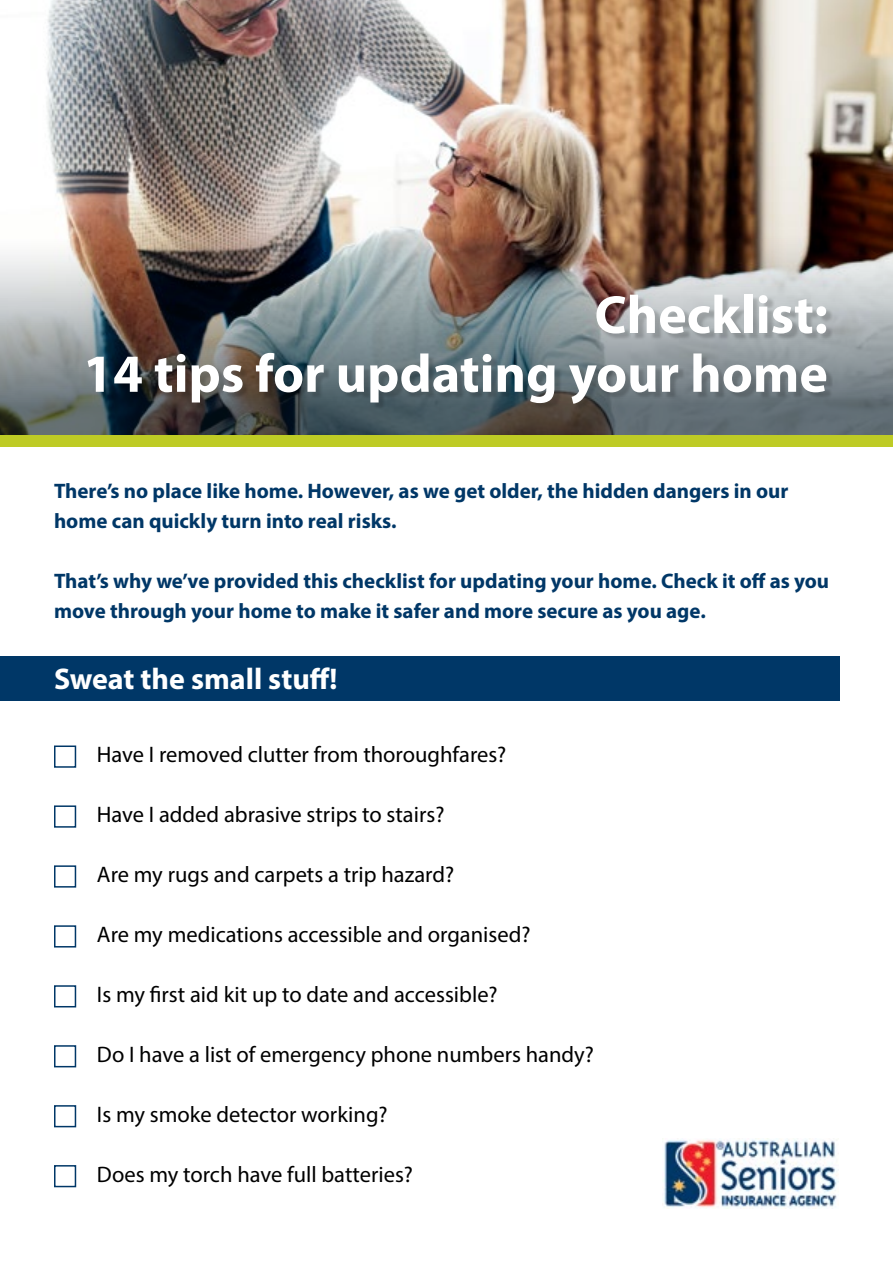
<style>
.page{position:relative;width:893px;height:1263px;background:#fff}
.page>*{position:absolute;margin:0;border:0;box-sizing:border-box;transform-origin:0 0}
.t1{font:700 54px/58.8px "Myriad Pro";color:#fff;text-align:right}
.t2{font:700 30px "Myriad Pro";color:#fff}
.t3{font:22.5px "Myriad Pro";color:#000}
.t4{font:700 21px/30px "Myriad Pro";color:#003767}
</style>
<div class="page">
<img style="left:47px;top:0;width:846px;height:150px">
<img style="left:0;top:150px;width:893px;height:285px">
<div style="left:0;top:435px;width:893px;height:11px;background:#becb25"></div>
<div style="left:90px;top:297px;width:743px;height:113px;background:#000;opacity:.18"></div>
<img style="left:662px;top:1138px;width:177px;height:71px">
<div style="left:0;top:656px;width:840px;height:45px;background:#003767"></div>
<div style="left:54px;top:745px;width:22px;height:23px;border:2px solid #003767"></div>
<div style="left:54px;top:985px;width:22px;height:22px;border:2px solid #003767"></div>
<div style="left:54px;top:865px;width:22px;height:22px;border:2px solid #003767"></div>
<div style="left:54px;top:1105px;width:22px;height:22px;border:2px solid #003767"></div>
<div style="left:54px;top:805px;width:22px;height:23px;border:2px solid #003767"></div>
<div style="left:54px;top:1045px;width:22px;height:22px;border:2px solid #003767"></div>
<div style="left:54px;top:925px;width:22px;height:22px;border:2px solid #003767"></div>
<div style="left:54px;top:1165px;width:22px;height:22px;border:2px solid #003767"></div>
<h1 class="t1" style="left:83px;top:284px;width:746px">Checklist:<br>14 tips for updating your home</h1>
<p class="t4" style="left:54px;top:475px;width:736px">There’s no place like home. However, as we get older, the hidden dangers in our home can quickly turn into real risks.</p>
<p class="t4" style="left:54px;top:566px;width:777px">That’s why we’ve provided this checklist for updating your home. Check it off as you move through your home to make it safer and more secure as you age.</p>
<h2 class="t2" style="left:54px;top:659px;width:285px">Sweat the small stuff!</h2>
<p class="t3" style="left:97px;top:741px;width:411px">Have I removed clutter from thoroughfares?</p>
<p class="t3" style="left:97px;top:801px;width:349px">Have I added abrasive strips to stairs?</p>
<p class="t3" style="left:97px;top:861px;width:359px">Are my rugs and carpets a trip hazard?</p>
<p class="t3" style="left:97px;top:921px;width:435px">Are my medications accessible and organised?</p>
<p class="t3" style="left:97px;top:981px;width:402px">Is my first aid kit up to date and accessible?</p>
<p class="t3" style="left:97px;top:1041px;width:498px">Do I have a list of emergency phone numbers handy?</p>
<p class="t3" style="left:97px;top:1101px;width:292px">Is my smoke detector working?</p>
<p class="t3" style="left:97px;top:1161px;width:318px">Does my torch have full batteries?</p>
</div>
